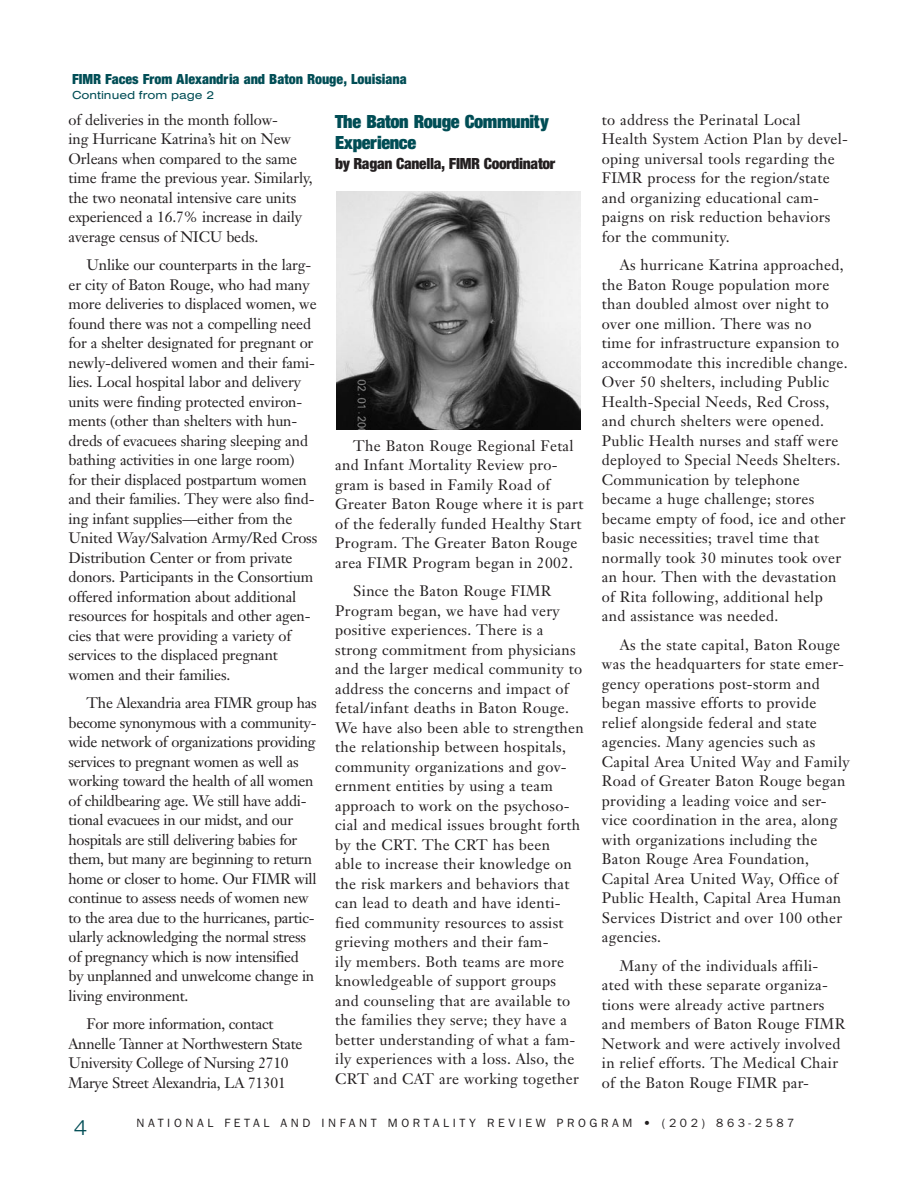
<style>
.page{position:relative;width:918px;height:1188px;background:#fff}
.page>*{position:absolute;margin:0;border:0;box-sizing:border-box;transform-origin:0 0}
.t1{font:22.5px "Sans Light Extended DTC";color:#004d55}
.t2{font:19.5px/21px "Sans Extra Black Condensed DTC";letter-spacing:-.02em;color:#004d55}
.t3{font:16.5px "Sans Black Condensed DTC";letter-spacing:-.02em;color:#231f20}
.t4{font:15px/19.5px "Janson Text";letter-spacing:.02em;color:#231f20}
.t5{font:15px/19.5px "Janson Text";letter-spacing:-.01em;color:#231f20}
.t6{font:15px/19.5px "Janson Text";letter-spacing:-.02em;color:#231f20}
.t7{font:15px "Sans Black Condensed DTC";color:#004d55}
.t8{font:12px "Franklin Gothic";letter-spacing:.3em;color:#231f20}
.t9{font:12px "Sans Extended Regular DTC";color:#004d55}
</style>
<div class="page">
<img style="left:336px;top:191px;width:244px;height:239px">
<p class="t7" style="left:72px;top:69px;width:336px">FIMR Faces From Alexandria and Baton Rouge, Louisiana</p>
<p class="t9" style="left:72px;top:88px;width:143px">Continued from page 2</p>
<p class="t5" style="left:69px;top:110px;width:246px">of deliveries in the month follow-<br>ing Hurricane Katrina’s hit on New Orleans when compared to the same time frame the previous year. Similarly, the two neonatal intensive care units experienced a 16.7% increase in daily average census of NICU beds.</p>
<p class="t5" style="left:69px;top:255px;width:250px;text-indent:18px">Unlike our counterparts in the larg&shy;er city of Baton Rouge, who had many more deliveries to displaced women, we found there was not a compelling need for a shelter designated for pregnant or newly-delivered women and their fami&shy;lies. Local hospital labor and delivery units were finding protected environ&shy;ments (other than shelters with hun&shy;dreds of evacuees sharing sleeping and bathing activities in one large room)<br>for their displaced postpartum women and their families. They were also find&shy;ing infant supplies—either from the United Way/Salvation Army/Red Cross Distribution Center or from private donors. Participants in the Consortium offered information about additional resources for hospitals and other agen&shy;cies that were providing a variety of services to the displaced pregnant women and their families.</p>
<p class="t6" style="left:69px;top:693px;width:250px;text-indent:18px">The Alexandria area FIMR group has become synonymous with a community&shy;wide network of organizations providing services to pregnant women as well as working toward the health of all women of childbearing age. We still have addi&shy;tional evacuees in our midst, and our hospitals are still delivering babies for them, but many are beginning to return home or closer to home. Our FIMR will continue to assess needs of women new to the area due to the hurricanes, partic&shy;ularly acknowledging the normal stress of pregnancy which is now intensified by unplanned and unwelcome change in living environment.</p>
<p class="t6" style="left:69px;top:1014px;width:235px;text-indent:18px">For more information, contact Annelle Tanner at Northwestern State University College of Nursing 2710<br>Marye Street Alexandria, LA 71301</p>
<h2 class="t2" style="left:335px;top:111px;width:215px">The Baton Rouge Community<br>Experience</h2>
<p class="t3" style="left:335px;top:153px;width:222px">by Ragan Canella, FIMR Coordinator</p>
<p class="t4" style="left:335px;top:436px;width:250px;text-indent:18px">The Baton Rouge Regional Fetal and Infant Mortality Review pro&shy;gram is based in Family Road of Greater Baton Rouge where it is part of the federally funded Healthy Start Program. The Greater Baton Rouge area FIMR Program began in 2002.</p>
<p class="t4" style="left:335px;top:581px;width:250px;text-indent:18px">Since the Baton Rouge FIMR Program began, we have had very positive experiences. There is a strong commitment from physicians and the larger medical community to address the concerns and impact of fetal/infant deaths in Baton Rouge.<br>We have also been able to strengthen the relationship between hospitals, community organizations and gov&shy;ernment entities by using a team approach to work on the psychoso&shy;cial and medical issues brought forth by the CRT. The CRT has been<br>able to increase their knowledge on the risk markers and behaviors that can lead to death and have identi&shy;fied community resources to assist grieving mothers and their fam-<br>ily members. Both teams are more knowledgeable of support groups<br>and counseling that are available to the families they serve; they have a better understanding of what a fam&shy;ily experiences with a loss. Also, the CRT and CAT are working together</p>
<p class="t4" style="left:602px;top:110px;width:248px">to address the Perinatal Local<br>Health System Action Plan by devel&shy;oping universal tools regarding the<br>FIMR process for the region/state and organizing educational cam&shy;paigns on risk reduction behaviors for the community.</p>
<p class="t4" style="left:602px;top:255px;width:247px;text-indent:18px">As hurricane Katrina approached, the Baton Rouge population more than doubled almost over night to over one million. There was no<br>time for infrastructure expansion to accommodate this incredible change.<br>Over 50 shelters, including Public Health-Special Needs, Red Cross, and church shelters were opened.<br>Public Health nurses and staff were deployed to Special Needs Shelters.<br>Communication by telephone became a huge challenge; stores became empty of food, ice and other basic necessities; travel time that normally took 30 minutes took over an hour. Then with the devastation of Rita following, additional help and assistance was needed.</p>
<p class="t4" style="left:602px;top:635px;width:249px;text-indent:18px">As the state capital, Baton Rouge was the headquarters for state emer&shy;gency operations post-storm and began massive efforts to provide relief alongside federal and state agencies. Many agencies such as<br>Capital Area United Way and Family<br>Road of Greater Baton Rouge began providing a leading voice and ser&shy;vice coordination in the area, along with organizations including the<br>Baton Rouge Area Foundation,<br>Capital Area United Way, Office of<br>Public Health, Capital Area Human<br>Services District and over 100 other agencies.</p>
<p class="t4" style="left:602px;top:956px;width:245px;text-indent:18px">Many of the individuals affili&shy;ated with these separate organiza&shy;tions were already active partners and members of Baton Rouge FIMR Network and were actively involved in relief efforts. The Medical Chair of the Baton Rouge FIMR par-</p>
<h1 class="t1" style="left:74px;top:1115px;width:15px">4</h1>
<p class="t8" style="left:136px;top:1116px;width:659px">NATIONAL FETAL AND INFANT MORTALITY REVIEW PROGRAM • (202) 863-2587</p>
</div>
